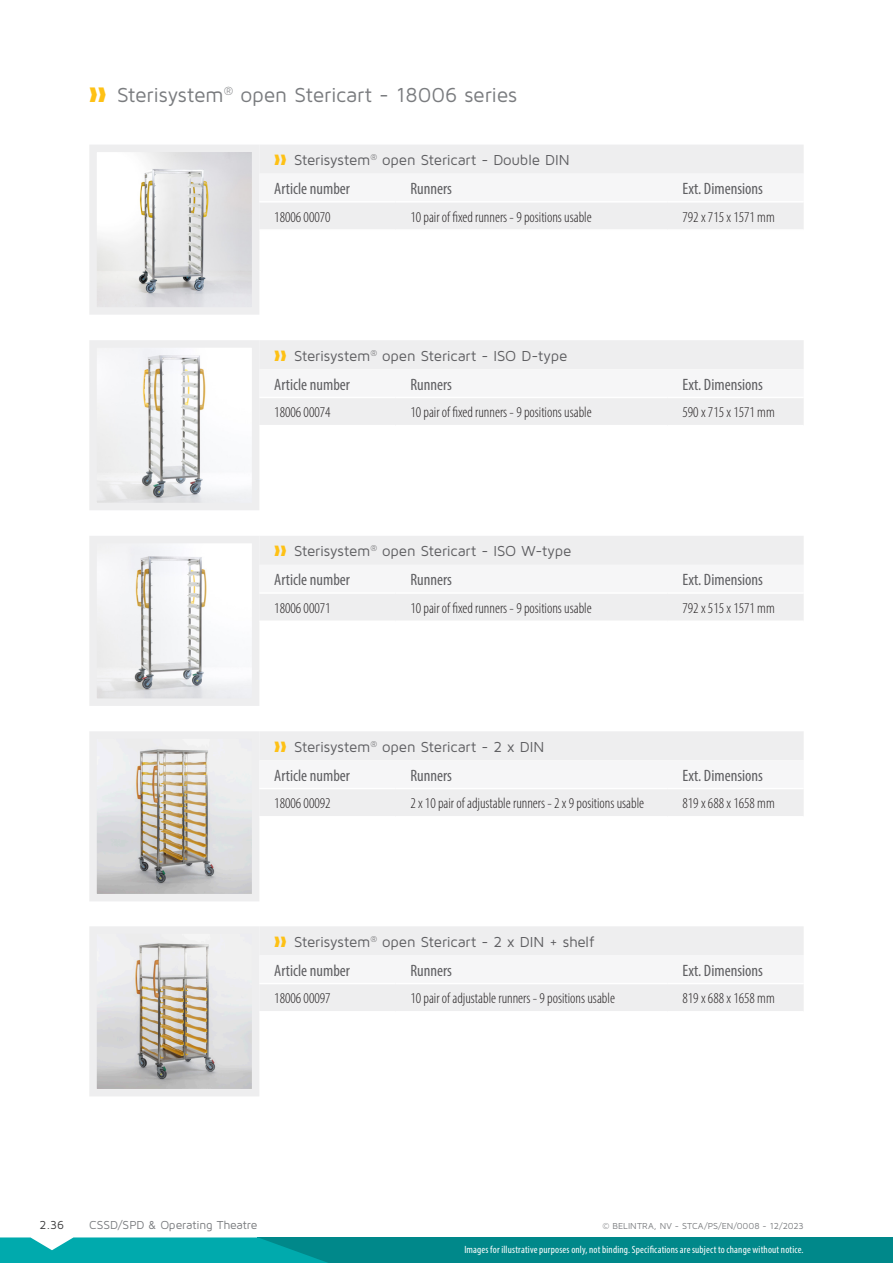
<style>
.page{position:relative;width:893px;height:1263px;background:#fff}
.page>*{position:absolute;margin:0;border:0;box-sizing:border-box;transform-origin:0 0}
.t1{font:21px "Maven Pro";letter-spacing:-.01em;color:#7a7c7f}
.table__header_2_NL{font:condensed 16.5px "Myriad Pro";color:#5f5f62}
.table__body_NL{font:300 condensed 15px "Myriad Pro";color:#231f20}
.t2{font:15px "Maven Pro";letter-spacing:-.01em;color:#5f5f62}
.t3{font:12px "Maven Pro";letter-spacing:-.01em;color:#7a7c7f}
.t4{font:12px "Maven Pro";color:#3c3c3d}
.t5{font:condensed 10.5px "Myriad Pro";letter-spacing:.015em;color:#fff}
.Paragraph_Style_2{font:9px "Maven Pro";letter-spacing:-.005em;color:#7a7c7f}
.s1{color:#fec115}
</style>
<div class="page">
<img style="left:98px;top:154px;width:152px;height:152px">
<div style="left:89px;top:145px;width:170px;height:170px;border:8px solid #eeeeef"></div>
<img style="left:98px;top:349px;width:152px;height:152px">
<div style="left:89px;top:340px;width:170px;height:170px;border:8px solid #eeeeef"></div>
<img style="left:98px;top:740px;width:152px;height:152px">
<div style="left:89px;top:731px;width:170px;height:170px;border:8px solid #eeeeef"></div>
<img style="left:98px;top:545px;width:152px;height:152px">
<div style="left:89px;top:536px;width:170px;height:170px;border:8px solid #eeeeef"></div>
<img style="left:98px;top:935px;width:152px;height:152px">
<div style="left:89px;top:926px;width:170px;height:170px;border:8px solid #eeeeef"></div>
<div style="left:258px;top:1237px;width:635px;height:26px;background:#00888a"></div>
<svg style="left:0;top:1237px;width:328px;height:26px;background:#0baaad"></svg>
<div style="left:259px;top:145px;width:545px;height:84px;background:#eeeeef"></div>
<div style="left:259px;top:174px;width:545px;height:27px;background:#f6f6f7"></div>
<hr style="left:259px;top:201px;width:136px;height:2px;background:#fff">
<hr style="left:668px;top:201px;width:136px;height:2px;background:#fff">
<hr style="left:395px;top:201px;width:273px;height:2px;background:#fff">
<div style="left:259px;top:340px;width:545px;height:85px;background:#eeeeef"></div>
<div style="left:259px;top:369px;width:545px;height:28px;background:#f6f6f7"></div>
<hr style="left:259px;top:397px;width:136px;height:1px;background:#fff">
<hr style="left:668px;top:397px;width:136px;height:1px;background:#fff">
<hr style="left:395px;top:397px;width:273px;height:1px;background:#fff">
<div style="left:259px;top:731px;width:545px;height:85px;background:#eeeeef"></div>
<div style="left:259px;top:760px;width:545px;height:28px;background:#f6f6f7"></div>
<hr style="left:259px;top:788px;width:136px;height:1px;background:#fff">
<hr style="left:668px;top:788px;width:136px;height:1px;background:#fff">
<hr style="left:395px;top:788px;width:273px;height:1px;background:#fff">
<div style="left:259px;top:536px;width:545px;height:84px;background:#eeeeef"></div>
<div style="left:259px;top:565px;width:545px;height:27px;background:#f6f6f7"></div>
<hr style="left:259px;top:592px;width:136px;height:2px;background:#fff">
<hr style="left:668px;top:592px;width:136px;height:2px;background:#fff">
<hr style="left:395px;top:592px;width:273px;height:2px;background:#fff">
<div style="left:259px;top:926px;width:545px;height:85px;background:#eeeeef"></div>
<div style="left:259px;top:955px;width:545px;height:28px;background:#f6f6f7"></div>
<hr style="left:259px;top:983px;width:136px;height:1px;background:#fff">
<hr style="left:668px;top:983px;width:136px;height:1px;background:#fff">
<hr style="left:395px;top:983px;width:273px;height:1px;background:#fff">
<p class="t1" style="left:89px;top:82px;width:429px"><span class="s1">❱❱</span> Sterisystem<sup>®</sup> open Stericart - 18006 series</p>
<p class="t2" style="left:274px;top:151px;width:297px"><span class="s1">❱❱</span> Sterisystem<sup>®</sup> open Stericart - Double DIN</p>
<p class="table__header_2_NL" style="left:274px;top:178px;width:77px">Article number</p>
<p class="table__header_2_NL" style="left:410px;top:178px;width:43px">Runners</p>
<p class="table__header_2_NL" style="left:682px;top:178px;width:82px">Ext. Dimensions</p>
<p class="table__body_NL" style="left:274px;top:208px;width:58px">18006 00070</p>
<p class="table__body_NL" style="left:410px;top:208px;width:183px">10 pair of fixed runners - 9 positions usable</p>
<p class="table__body_NL" style="left:682px;top:208px;width:94px">792 x 715 x 1571 mm</p>
<p class="t2" style="left:274px;top:346px;width:295px"><span class="s1">❱❱</span> Sterisystem<sup>®</sup> open Stericart - ISO D-type</p>
<p class="table__header_2_NL" style="left:274px;top:374px;width:77px">Article number</p>
<p class="table__header_2_NL" style="left:410px;top:374px;width:43px">Runners</p>
<p class="table__header_2_NL" style="left:682px;top:374px;width:82px">Ext. Dimensions</p>
<p class="table__body_NL" style="left:274px;top:403px;width:58px">18006 00074</p>
<p class="table__body_NL" style="left:410px;top:403px;width:183px">10 pair of fixed runners - 9 positions usable</p>
<p class="table__body_NL" style="left:682px;top:403px;width:94px">590 x 715 x 1571 mm</p>
<p class="t2" style="left:274px;top:542px;width:299px"><span class="s1">❱❱</span> Sterisystem<sup>®</sup> open Stericart - ISO W-type</p>
<p class="table__header_2_NL" style="left:274px;top:570px;width:77px">Article number</p>
<p class="table__header_2_NL" style="left:410px;top:570px;width:43px">Runners</p>
<p class="table__header_2_NL" style="left:682px;top:570px;width:82px">Ext. Dimensions</p>
<p class="table__body_NL" style="left:274px;top:599px;width:58px">18006 00071</p>
<p class="table__body_NL" style="left:410px;top:599px;width:183px">10 pair of fixed runners - 9 positions usable</p>
<p class="table__body_NL" style="left:682px;top:599px;width:94px">792 x 515 x 1571 mm</p>
<p class="t2" style="left:274px;top:737px;width:272px"><span class="s1">❱❱</span> Sterisystem<sup>®</sup> open Stericart - 2 x DIN</p>
<p class="table__header_2_NL" style="left:274px;top:765px;width:77px">Article number</p>
<p class="table__header_2_NL" style="left:410px;top:765px;width:43px">Runners</p>
<p class="table__header_2_NL" style="left:682px;top:765px;width:82px">Ext. Dimensions</p>
<p class="table__body_NL" style="left:274px;top:794px;width:58px">18006 00092</p>
<p class="table__body_NL" style="left:410px;top:794px;width:235px">2 x 10 pair of adjustable runners - 2 x 9 positions usable</p>
<p class="table__body_NL" style="left:682px;top:794px;width:94px">819 x 688 x 1658 mm</p>
<p class="t2" style="left:274px;top:932px;width:321px"><span class="s1">❱❱</span> Sterisystem<sup>®</sup> open Stericart - 2 x DIN + shelf</p>
<p class="table__header_2_NL" style="left:274px;top:960px;width:77px">Article number</p>
<p class="table__header_2_NL" style="left:410px;top:960px;width:43px">Runners</p>
<p class="table__header_2_NL" style="left:682px;top:960px;width:82px">Ext. Dimensions</p>
<p class="table__body_NL" style="left:274px;top:989px;width:58px">18006 00097</p>
<p class="table__body_NL" style="left:410px;top:989px;width:206px">10 pair of adjustable runners - 9 positions usable</p>
<p class="table__body_NL" style="left:682px;top:989px;width:94px">819 x 688 x 1658 mm</p>
<p class="t4" style="left:40px;top:1217px;width:26px">2.36</p>
<p class="t3" style="left:89px;top:1217px;width:170px">CSSD/SPD &amp; Operating Theatre</p>
<p class="Paragraph_Style_2" style="left:603px;top:1220px;width:203px">© BELINTRA, NV - STCA/PS/EN/0008 - 12/2023</p>
<p class="t5" style="left:464px;top:1244px;width:341px">Images for illustrative purposes only, not binding. Specifications are subject to change without notice.</p>
</div>
